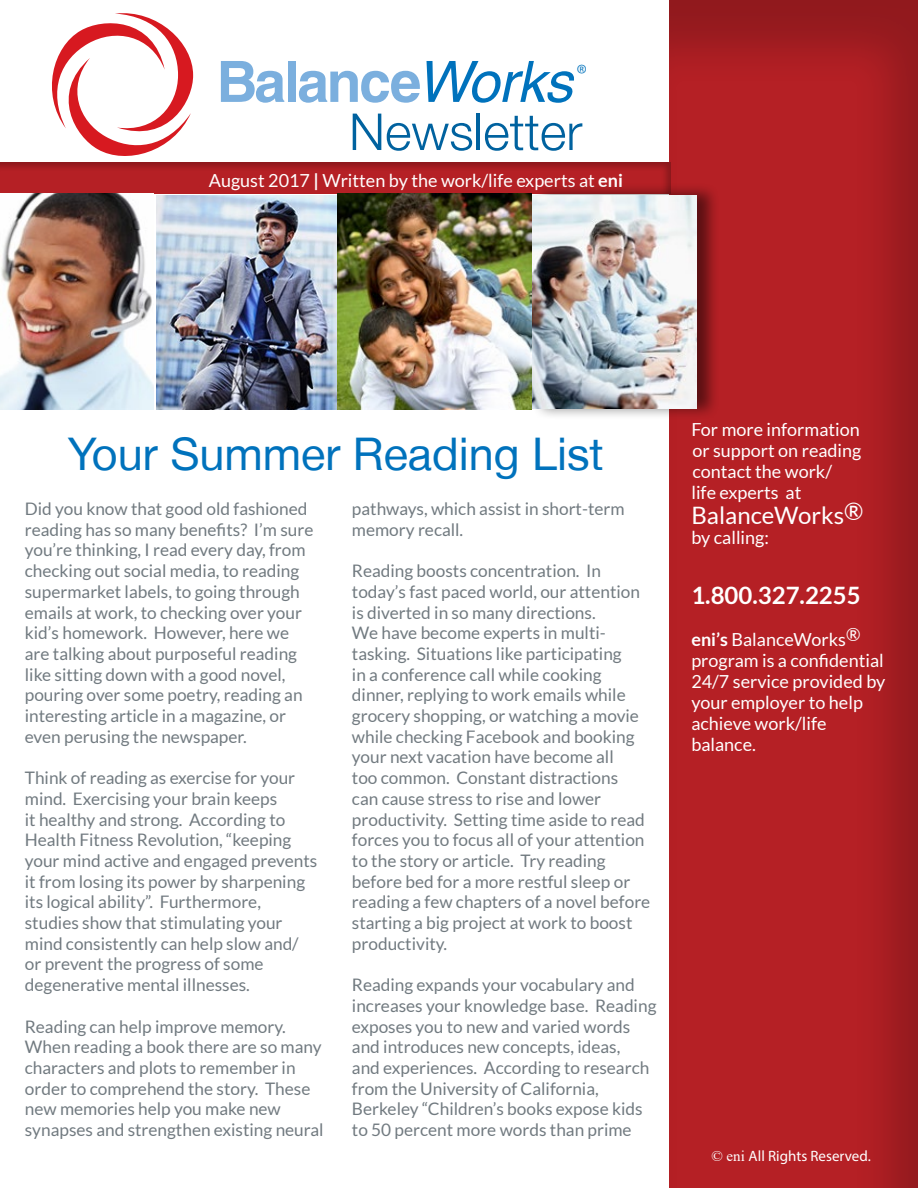
<style>
.page{position:relative;width:918px;height:1188px;background:#fff}
.page>*{position:absolute;margin:0;border:0;box-sizing:border-box;transform-origin:0 0}
.t1{font:300 51px "Helvetica Neue LT Std";color:#00629f}
.t2{font:45px "Helvetica Neue LT";color:#0072bc}
.t3{font:700 24px "Lato";color:#fffffe}
.t4{font:24px "Lato";color:#fff}
.t5{font:19.5px "Myriad";color:#0072bc}
.t6{font:18px/21px "Lato";color:#fff}
.t7{font:17.25px/20.7px "Lato";color:#717a80}
.t8{font:15px "Myriad Pro";color:#fff}
.s1{font-weight:700}
.s2{font-family:"Times New Roman"}
</style>
<div class="page">
<div style="left:657px;top:0;width:261px;height:1188px;background:#000;opacity:.2"></div>
<div style="left:0;top:160px;width:672px;height:35px;background:#000;opacity:.24"></div>
<svg style="left:52px;top:13px;width:142px;height:143px"></svg>
<svg style="left:221px;top:61px;width:63px;height:42px"></svg>
<div style="left:288px;top:61px;width:8px;height:41px;background:#7bafde"></div>
<svg style="left:299px;top:71px;width:121px;height:32px"></svg>
<svg style="left:427px;top:61px;width:147px;height:42px"></svg>
<img style="left:157px;top:194px;width:374px;height:216px">
<img style="left:0;top:194px;width:154px;height:216px">
<div style="left:531px;top:183px;width:189px;height:238px;background:#000;opacity:.5"></div>
<p class="t5" style="left:577px;top:62px;width:11px">®</p>
<h1 class="t1" style="left:349px;top:101px;width:235px">Newsletter</h1>
<p class="t6" style="left:209px;top:170px;width:416px">August 2017 <span class="s1">|</span> Written by the work/life experts at <span class="s1">eni</span></p>
<h2 class="t2" style="left:68px;top:427px;width:537px">Your Summer Reading List</h2>
<p class="t7" style="left:25px;top:498px;width:290px">Did you know that good old fashioned reading has so many benefits? I’m sure you’re thinking, I read every day, from checking out social media, to reading supermarket labels, to going through emails at work, to checking over your kid’s homework. However, here we are talking about purposeful reading like sitting down with a good novel, pouring over some poetry, reading an interesting article in a magazine, or even perusing the newspaper.</p>
<p class="t7" style="left:25px;top:767px;width:294px">Think of reading as exercise for your mind. Exercising your brain keeps<br>it healthy and strong. According to Health Fitness Revolution, “keeping your mind active and engaged prevents it from losing its power by sharpening its logical ability”. Furthermore, studies show that stimulating your mind consistently can help slow and/ or prevent the progress of some degenerative mental illnesses.</p>
<p class="t7" style="left:25px;top:1016px;width:300px">Reading can help improve memory.<br>When reading a book there are so many characters and plots to remember in order to comprehend the story. These new memories help you make new synapses and strengthen existing neural</p>
<p class="t7" style="left:352px;top:498px;width:274px">pathways, which assist in short-term memory recall.</p>
<p class="t7" style="left:352px;top:560px;width:300px">Reading boosts concentration. In today’s fast paced world, our attention is diverted in so many directions.<br>We have become experts in multi&shy;tasking. Situations like participating<br>in a conference call while cooking dinner, replying to work emails while grocery shopping, or watching a movie while checking Facebook and booking your next vacation have become all<br>too common. Constant distractions<br>can cause stress to rise and lower productivity. Setting time aside to read forces you to focus all of your attention to the story or article. Try reading before bed for a more restful sleep or reading a few chapters of a novel before starting a big project at work to boost productivity.</p>
<p class="t7" style="left:352px;top:974px;width:306px">Reading expands your vocabulary and increases your knowledge base. Reading exposes you to new and varied words and introduces new concepts, ideas,<br>and experiences. According to research from the University of California, Berkeley “Children’s books expose kids to 50 percent more words than prime</p>
<p class="t6" style="left:691px;top:419px;width:172px">For more information or support on reading contact the work/<br>life experts at</p>
<h3 class="t4" style="left:691px;top:502px;width:173px">BalanceWorks®</h3>
<p class="t6" style="left:691px;top:527px;width:79px">by calling:</p>
<h3 class="t3" style="left:691px;top:581px;width:171px">1.800.327.2255</h3>
<p class="t6" style="left:691px;top:629px;width:196px"><span class="s1">eni’s</span> BalanceWorks® program is a confidential<br>24/7 service provided by your employer to help achieve work/life balance.</p>
<p class="t8" style="left:711px;top:1147px;width:161px"><span class="s2">© eni</span> All Rights Reserved.</p>
</div>
